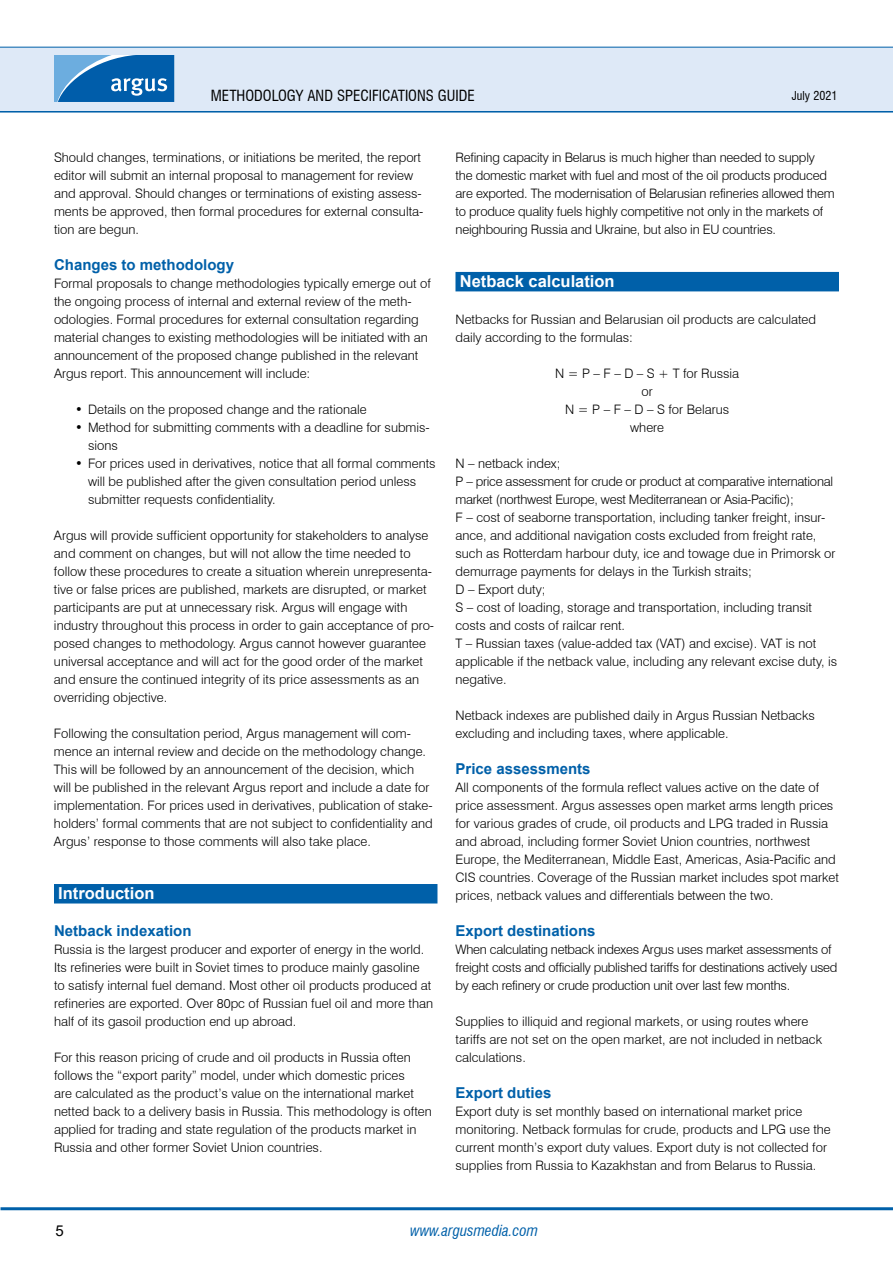
<style>
.page{position:relative;width:893px;height:1263px;background:#fff}
.page>*{position:absolute;margin:0;border:0;box-sizing:border-box;transform-origin:0 0}
.t1{font:700 16.5px "Arial";color:#fff}
.t2{font:700 15px "Arial";color:#0060a9}
.t3{font:condensed 15px "Swiss 721 BT";color:#000}
.t4{font:italic condensed 15px "Swiss 721 BT";color:#0060a9}
.t5{font:15px "Arial";color:#000}
.t6{font:300 13.05px/18px "Swiss 721 BT";color:#000}
.t7{font:300 13.05px/18px "Swiss 721 BT";letter-spacing:-.02em;color:#000}
.t8{font:condensed 12px "Swiss 721 BT";color:#000}
</style>
<div class="page">
<hr style="left:0;top:110px;width:893px;height:3px;background:#0060a9">
<div style="left:0;top:47px;width:893px;height:64px;background:#dee9f7"></div>
<hr style="left:0;top:47px;width:893px;height:1px;background:#0060a9">
<hr style="left:1px;top:1207px;width:892px;height:3px;background:#0060a9">
<svg style="left:54px;top:55px;width:120px;height:47px;background:#2f7dbc"></svg>
<div style="left:54px;top:884px;width:383px;height:19px;background:#0060a9"></div>
<div style="left:455px;top:272px;width:384px;height:19px;background:#0060a9"></div>
<p class="t3" style="left:211px;top:86px;width:265px">METHODOLOGY AND SPECIFICATIONS GUIDE</p>
<p class="t8" style="left:792px;top:88px;width:47px">JULY 2021</p>
<p class="t6" style="left:54px;top:148px;width:371px">Should changes, terminations, or initiations be merited, the report editor will submit an internal proposal to management for review and approval. Should changes or terminations of existing assess&shy;ments be approved, then formal procedures for external consulta&shy;tion are begun.</p>
<p class="t2" style="left:54px;top:254px;width:182px">Changes to methodology</p>
<p class="t6" style="left:54px;top:274px;width:379px">Formal proposals to change methodologies typically emerge out of the ongoing process of internal and external review of the meth&shy;odologies. Formal procedures for external consultation regarding material changes to existing methodologies will be initiated with an announcement of the proposed change published in the relevant Argus report. This announcement will include:</p>
<p class="t6" style="left:75px;top:400px;width:293px">• Details on the proposed change and the rationale</p>
<p class="t6" style="left:88px;top:418px;width:343px;text-indent:-13px">• Method for submitting comments with a deadline for submis&shy;sions</p>
<p class="t6" style="left:88px;top:454px;width:349px;text-indent:-13px">• For prices used in derivatives, notice that all formal comments will be published after the given consultation period unless submitter requests confidentiality.</p>
<p class="t6" style="left:54px;top:526px;width:382px">Argus will provide sufficient opportunity for stakeholders to analyse and comment on changes, but will not allow the time needed to follow these procedures to create a situation wherein unrepresenta&shy;tive or false prices are published, markets are disrupted, or market participants are put at unnecessary risk. Argus will engage with industry throughout this process in order to gain acceptance of pro&shy;posed changes to methodology. Argus cannot however guarantee universal acceptance and will act for the good order of the market and ensure the continued integrity of its price assessments as an overriding objective.</p>
<p class="t6" style="left:54px;top:724px;width:380px">Following the consultation period, Argus management will com&shy;mence an internal review and decide on the methodology change.<br>This will be followed by an announcement of the decision, which will be published in the relevant Argus report and include a date for implementation. For prices used in derivatives, publication of stake&shy;holders’ formal comments that are not subject to confidentiality and Argus’ response to those comments will also take place.</p>
<p class="t1" style="left:58px;top:882px;width:98px">Introduction</p>
<p class="t2" style="left:54px;top:920px;width:139px">Netback indexation</p>
<p class="t6" style="left:54px;top:940px;width:381px">Russia is the largest producer and exporter of energy in the world.<br>Its refineries were built in Soviet times to produce mainly gasoline to satisfy internal fuel demand. Most other oil products produced at refineries are exported. Over 80pc of Russian fuel oil and more than half of its gasoil production end up abroad.</p>
<p class="t6" style="left:54px;top:1048px;width:379px">For this reason pricing of crude and oil products in Russia often follows the “export parity” model, under which domestic prices<br>are calculated as the product’s value on the international market netted back to a delivery basis in Russia. This methodology is often applied for trading and state regulation of the products market in Russia and other former Soviet Union countries.</p>
<p class="t6" style="left:455px;top:148px;width:381px">Refining capacity in Belarus is much higher than needed to supply the domestic market with fuel and most of the oil products produced are exported. The modernisation of Belarusian refineries allowed them to produce quality fuels highly competitive not only in the markets of neighbouring Russia and Ukraine, but also in EU countries.</p>
<p class="t1" style="left:460px;top:270px;width:156px">Netback calculation</p>
<p class="t6" style="left:455px;top:310px;width:362px">Netbacks for Russian and Belarusian oil products are calculated daily according to the formulas:</p>
<p class="t6" style="left:555px;top:364px;width:186px;text-align:center">N = P – F – D – S + T for Russia or<br>N = P – F – D – S for Belarus where</p>
<p class="t6" style="left:455px;top:454px;width:383px">N – netback index;<br>P – price assessment for crude or product at comparative international market (northwest Europe, west Mediterranean or Asia-Pacific);<br>F – cost of seaborne transportation, including tanker freight, insur&shy;ance, and additional navigation costs excluded from freight rate, such as Rotterdam harbour duty, ice and towage due in Primorsk or demurrage payments for delays in the Turkish straits;<br>D – Export duty;<br>S – cost of loading, storage and transportation, including transit costs and costs of railcar rent.<br>T – Russian taxes (value-added tax (VAT) and excise). VAT is not applicable if the netback value, including any relevant excise duty, is negative.</p>
<p class="t6" style="left:455px;top:706px;width:361px">Netback indexes are published daily in Argus Russian Netbacks excluding and including taxes, where applicable.</p>
<p class="t2" style="left:455px;top:758px;width:137px">Price assessments</p>
<p class="t6" style="left:455px;top:778px;width:385px">All components of the formula reflect values active on the date of price assessment. Argus assesses open market arms length prices for various grades of crude, oil products and LPG traded in Russia and abroad, including former Soviet Union countries, northwest Europe, the Mediterranean, Middle East, Americas, Asia-Pacific and CIS countries. Coverage of the Russian market includes spot market prices, netback values and differentials between the two.</p>
<p class="t2" style="left:455px;top:920px;width:142px">Export destinations</p>
<p class="t7" style="left:455px;top:940px;width:383px">When calculating netback indexes Argus uses market assessments of freight costs and officially published tariffs for destinations actively used by each refinery or crude production unit over last few months.</p>
<p class="t6" style="left:455px;top:1012px;width:368px">Supplies to illiquid and regional markets, or using routes where tariffs are not set on the open market, are not included in netback calculations.</p>
<p class="t2" style="left:455px;top:1082px;width:97px">Export duties</p>
<p class="t6" style="left:455px;top:1102px;width:377px">Export duty is set monthly based on international market price monitoring. Netback formulas for crude, products and LPG use the current month’s export duty values. Export duty is not collected for supplies from Russia to Kazakhstan and from Belarus to Russia.</p>
<p class="t5" style="left:55px;top:1220px;width:10px">5</p>
<p class="t4" style="left:410px;top:1221px;width:129px">www.argusmedia.com</p>
</div>
